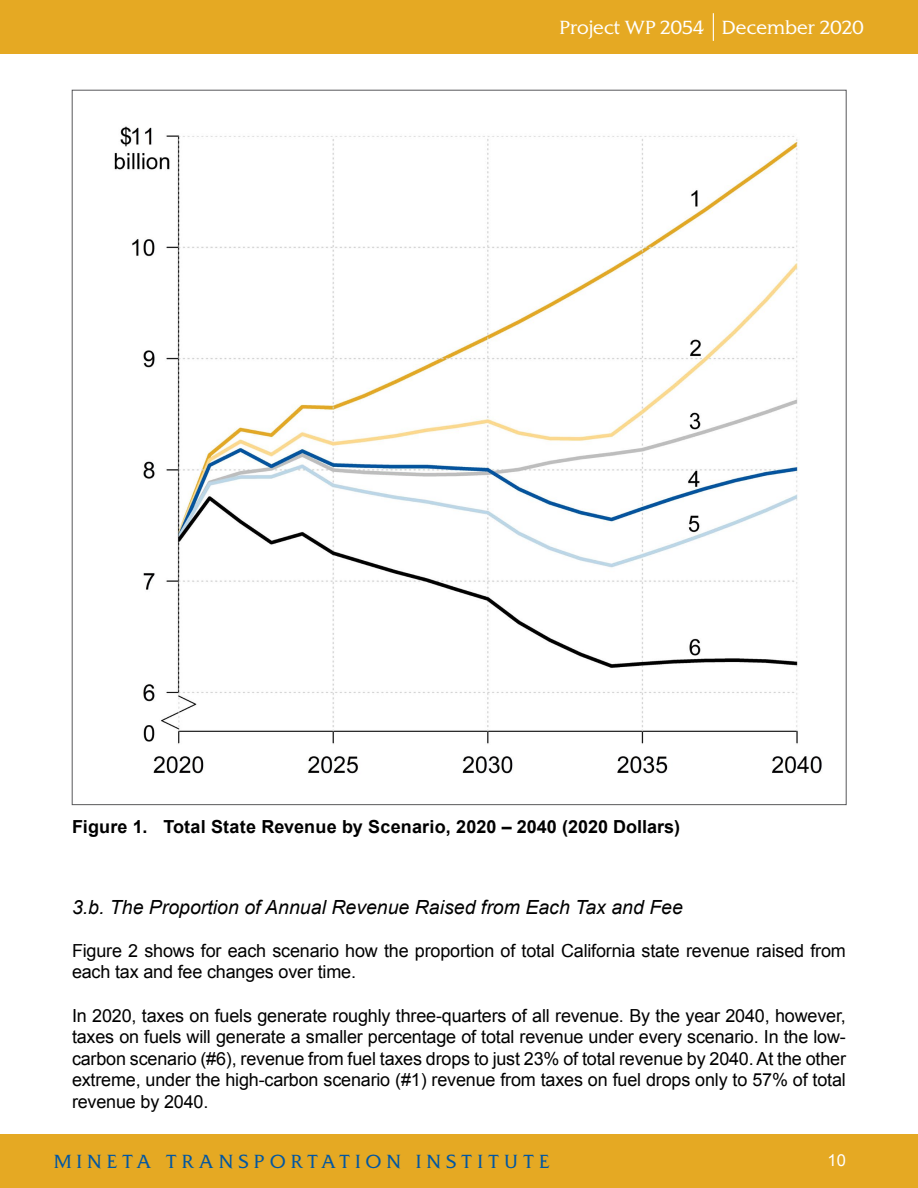
<style>
.page{position:relative;width:918px;height:1188px;background:#fff}
.page>*{position:absolute;margin:0;border:0;box-sizing:border-box;transform-origin:0 0}
.t1{font:italic 19.5px "Arial";color:#000}
.t2{font:18px/21.6px "Arial";letter-spacing:-.01em;color:#000}
.t3{font:700 18px "Arial";letter-spacing:.005em;color:#000}
.t4{font:300 18px "SJSU Spartan";letter-spacing:.3em;color:#0056a2}
.t5{font:300 18px "SJSU Spartan";color:#fff}
.t6{font:16.5px "Arial";color:#fff}
</style>
<div class="page">
<div style="left:0;top:0;width:918px;height:54px;background:#e5a923"></div>
<svg style="left:713px;top:13px;width:1px;height:28px"></svg>
<img style="left:114px;top:126px;width:708px;height:648px">
<div style="left:0;top:1134px;width:918px;height:54px;background:#e5a923"></div>
<p class="t5" style="left:560px;top:16px;width:306px">Project WP 2054 December 2020</p>
<p class="t3" style="left:72px;top:815px;width:610px">Figure 1. Total State Revenue by Scenario, 2020 – 2040 (2020 Dollars)</p>
<p class="t1" style="left:72px;top:894px;width:612px">3.b. The Proportion of Annual Revenue Raised from Each Tax and Fee</p>
<p class="t2" style="left:72px;top:940px;width:775px">Figure 2 shows for each scenario how the proportion of total California state revenue raised from each tax and fee changes over time.</p>
<p class="t2" style="left:72px;top:1005px;width:776px;text-align:justify">In 2020, taxes on fuels generate roughly three-quarters of all revenue. By the year 2040, however, taxes on fuels will generate a smaller percentage of total revenue under every scenario. In the low&shy;carbon scenario (#6), revenue from fuel taxes drops to just 23% of total revenue by 2040. At the other extreme, under the high-carbon scenario (#1) revenue from taxes on fuel drops only to 57% of total revenue by 2040.</p>
<p class="t4" style="left:54px;top:1150px;width:497px">MINETA TRANSPORTATION INSTITUTE</p>
<p class="t6" style="left:828px;top:1149px;width:20px">10</p>
</div>
